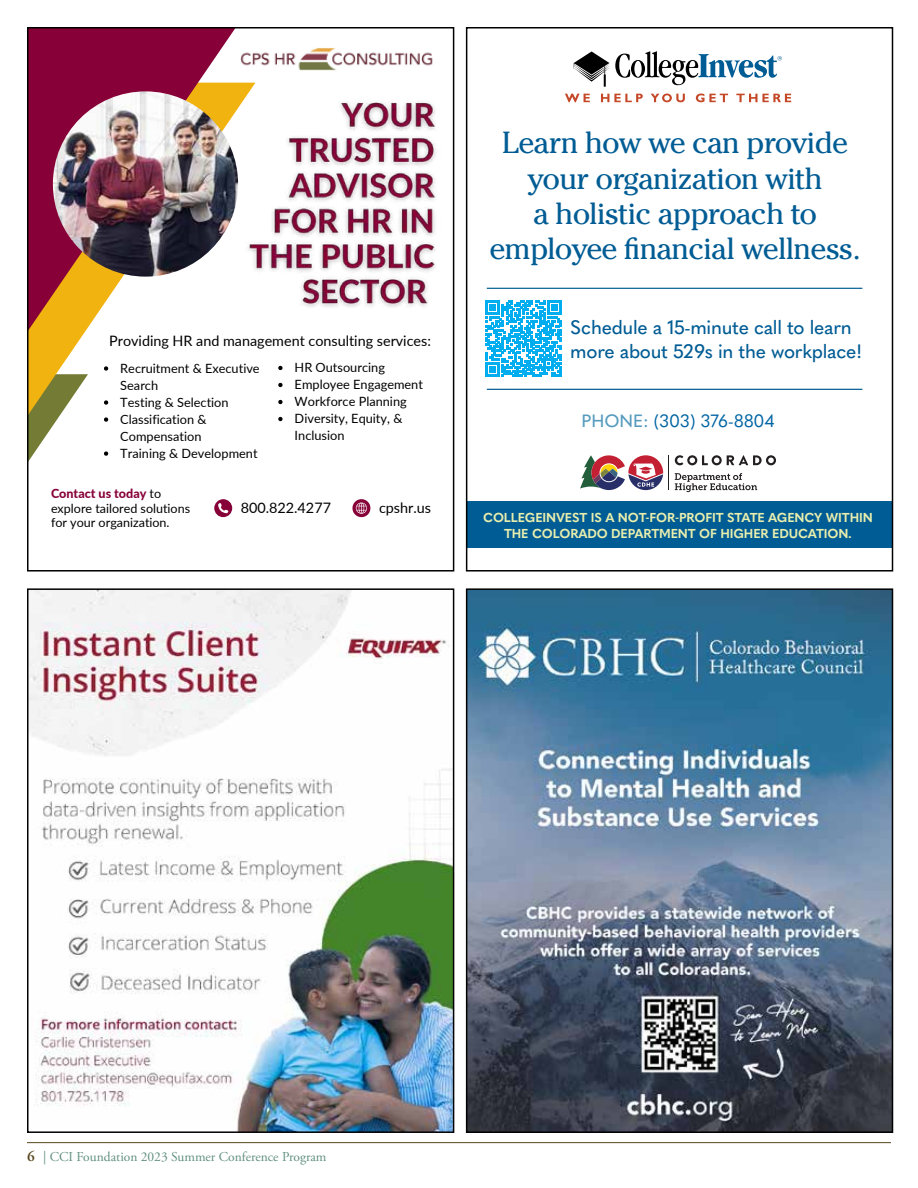
<style>
.page{position:relative;width:918px;height:1188px;background:#fff}
.page>*{position:absolute;margin:0;border:0;box-sizing:border-box;transform-origin:0 0}
.t1{font:30.45px/35.2px "Cheltenham ITC Pro";letter-spacing:-.025em;color:#005c94;text-align:center}
.t2{font:500 19.2px/24px "Quasimoda";letter-spacing:-.015em;color:#005c94}
.t3{font:17.55px "Quasimoda";color:#0065a4}
.t4{font:14.4px "Lato";color:#000}
.t5{font:13.5px "Adobe Garamond Pro";color:#629080}
.t6{font:12.75px/17px "Lato";color:#000}
.t7{font:700 12.75px/16px "Quasimoda";letter-spacing:-.01em;color:#e8eeae;text-align:center}
.t8{font:12.6px/14.7px "Lato";color:#000}
.s1{font-weight:800;color:#870038}
.s2{font-weight:500;color:#569bbe}
.s3{font-family:"Adobe Garamond";font-weight:600;font-size:15px;color:#57441b}
</style>
<div class="page">
<hr style="left:27px;top:1142px;width:864px;height:1px;background:#57441b">
<svg style="left:574px;top:51px;width:35px;height:36px"></svg>
<svg style="left:615px;top:51px;width:167px;height:34px"></svg>
<svg style="left:565px;top:94px;width:25px;height:8px"></svg>
<svg style="left:601px;top:94px;width:42px;height:8px"></svg>
<svg style="left:651px;top:94px;width:34px;height:8px"></svg>
<svg style="left:696px;top:94px;width:32px;height:8px"></svg>
<svg style="left:736px;top:94px;width:55px;height:8px"></svg>
<svg style="left:675px;top:455px;width:101px;height:10px"></svg>
<svg style="left:675px;top:473px;width:82px;height:19px"></svg>
<hr style="left:669px;top:455px;width:1px;height:35px;background:#231f20">
<svg style="left:580px;top:455px;width:83px;height:35px"></svg>
<div style="left:467px;top:501px;width:425px;height:46px;background:#005c94"></div>
<svg style="left:485px;top:300px;width:77px;height:77px"></svg>
<hr style="left:487px;top:389px;width:375px;height:1px;background:#005c94">
<hr style="left:487px;top:288px;width:375px;height:1px;background:#005c94">
<div style="left:466px;top:27px;width:427px;height:545px;border:2px solid #000"></div>
<img style="left:469px;top:591px;width:421px;height:539px">
<div style="left:466px;top:588px;width:427px;height:545px;border:2px solid #000"></div>
<svg style="left:30px;top:415px;width:30px;height:44px"></svg>
<svg style="left:30px;top:83px;width:225px;height:332px"></svg>
<svg style="left:30px;top:30px;width:206px;height:301px;fill:#870038"></svg>
<img style="left:53px;top:91px;width:185px;height:186px;border-radius:93px">
<img style="left:240px;top:48px;width:193px;height:23px">
<svg style="left:214px;top:499px;width:18px;height:18px"></svg>
<svg style="left:352px;top:499px;width:18px;height:18px"></svg>
<img style="left:239px;top:85px;width:197px;height:236px">
<svg style="left:104px;top:366px;width:4px;height:5px"></svg>
<svg style="left:104px;top:400px;width:4px;height:5px"></svg>
<svg style="left:104px;top:417px;width:4px;height:5px"></svg>
<svg style="left:104px;top:451px;width:4px;height:5px"></svg>
<svg style="left:278px;top:366px;width:5px;height:4px"></svg>
<svg style="left:278px;top:383px;width:5px;height:4px"></svg>
<svg style="left:278px;top:400px;width:5px;height:4px"></svg>
<svg style="left:278px;top:417px;width:5px;height:4px"></svg>
<div style="left:27px;top:27px;width:427px;height:545px;border:2px solid #000"></div>
<img style="left:30px;top:591px;width:421px;height:539px">
<div style="left:27px;top:588px;width:427px;height:545px;border:2px solid #000"></div>
<p class="t4" style="left:109px;top:330px;width:323px">Providing HR and management consulting services:</p>
<p class="t6" style="left:120px;top:359px;width:141px">Recruitment &amp; Executive<br>Search<br>Testing &amp; Selection<br>Classification &amp;<br>Compensation<br>Training &amp; Development</p>
<p class="t6" style="left:295px;top:359px;width:130px">HR Outsourcing<br>Employee Engagement<br>Workforce Planning<br>Diversity, Equity, &amp;<br>Inclusion</p>
<p class="t8" style="left:51px;top:485px;width:141px"><span class="s1">Contact us today</span> to explore tailored solutions for your organization.</p>
<p class="t4" style="left:241px;top:498px;width:92px">800.822.4277</p>
<p class="t4" style="left:379px;top:498px;width:54px">cpshr.us</p>
<h1 class="t1" style="left:490px;top:125px;width:373px">Learn how we can provide your organization with<br>a holistic approach to employee financial wellness.</h1>
<h2 class="t2" style="left:570px;top:314px;width:294px">Schedule a 15-minute call to learn more about 529s in the workplace!</h2>
<h3 class="t3" style="left:581px;top:407px;width:195px"><span class="s2">PHONE:</span> (303) 376-8804</h3>
<p class="t7" style="left:483px;top:509px;width:391px">COLLEGEINVEST IS A NOT-FOR-PROFIT STATE AGENCY WITHIN<br>THE COLORADO DEPARTMENT OF HIGHER EDUCATION.</p>
<p class="t5" style="left:27px;top:1148px;width:301px"><span class="s3">6</span> | CCI Foundation 2023 Summer Conference Program</p>
</div>
